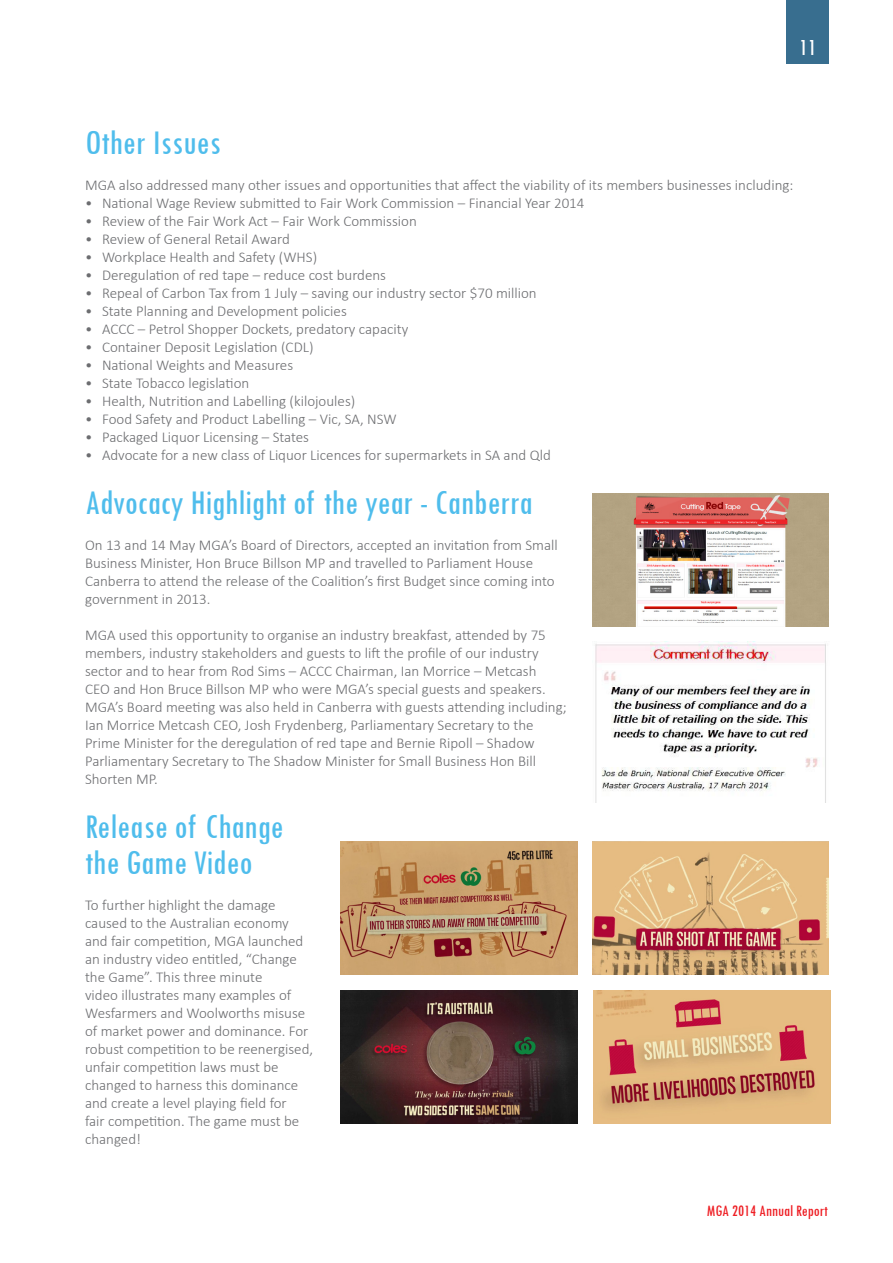
<style>
.page{position:relative;width:893px;height:1263px;background:#fff}
.page>*{position:absolute;margin:0;border:0;box-sizing:border-box;transform-origin:0 0}
.Paragraph_Headings{font:condensed 36px/36px "Tw Cen";color:#4fbdec}
.t1{font:condensed 24px "Tw Cen";color:#fff}
.t2{font:condensed 16.5px "Tw Cen";color:#ee1d23}
.Main_Body{font:300 15px/18px "Calibri";color:#6c6d70}
</style>
<div class="page">
<div style="left:787px;top:0;width:42px;height:64px;background:#386e8f"></div>
<img style="left:340px;top:841px;width:237px;height:134px">
<img style="left:594px;top:991px;width:237px;height:132px">
<img style="left:340px;top:990px;width:237px;height:133px">
<img style="left:592px;top:841px;width:237px;height:134px">
<img style="left:592px;top:493px;width:237px;height:133px">
<img style="left:595px;top:641px;width:231px;height:161px">
<h2 class="t1" style="left:799px;top:33px;width:19px">11</h2>
<p class="Paragraph_Headings" style="left:85px;top:124px;width:137px">Other Issues</p>
<p class="Main_Body" style="left:85px;top:176px;width:710px">MGA also addressed many other issues and opportunities that affect the viability of its members businesses including:</p>
<p class="Main_Body" style="left:85px;top:194px;width:501px">• National Wage Review submitted to Fair Work Commission – Financial Year 2014</p>
<p class="Main_Body" style="left:85px;top:212px;width:333px">• Review of the Fair Work Act – Fair Work Commission</p>
<p class="Main_Body" style="left:85px;top:230px;width:206px">• Review of General Retail Award</p>
<p class="Main_Body" style="left:85px;top:248px;width:234px">• Workplace Health and Safety (WHS)</p>
<p class="Main_Body" style="left:85px;top:266px;width:303px">• Deregulation of red tape – reduce cost burdens</p>
<p class="Main_Body" style="left:85px;top:284px;width:453px">• Repeal of Carbon Tax from 1 July – saving our industry sector $70 million</p>
<p class="Main_Body" style="left:85px;top:302px;width:263px">• State Planning and Development policies</p>
<p class="Main_Body" style="left:85px;top:320px;width:325px">• ACCC – Petrol Shopper Dockets, predatory capacity</p>
<p class="Main_Body" style="left:85px;top:338px;width:230px">• Container Deposit Legislation (CDL)</p>
<p class="Main_Body" style="left:85px;top:356px;width:210px">• National Weights and Measures</p>
<p class="Main_Body" style="left:85px;top:374px;width:166px">• State Tobacco legislation</p>
<p class="Main_Body" style="left:85px;top:392px;width:272px">• Health, Nutrition and Labelling (kilojoules)</p>
<p class="Main_Body" style="left:85px;top:410px;width:313px">• Food Safety and Product Labelling – Vic, SA, NSW</p>
<p class="Main_Body" style="left:85px;top:428px;width:225px">• Packaged Liquor Licensing – States</p>
<p class="Main_Body" style="left:85px;top:446px;width:467px">• Advocate for a new class of Liquor Licences for supermarkets in SA and Qld</p>
<p class="Paragraph_Headings" style="left:85px;top:484px;width:449px">Advocacy Highlight of the year - Canberra</p>
<p class="Main_Body" style="left:85px;top:536px;width:474px">On 13 and 14 May MGA’s Board of Directors, accepted an invitation from Small Business Minister, Hon Bruce Billson MP and travelled to Parliament House Canberra to attend the release of the Coalition’s first Budget since coming into government in 2013.</p>
<p class="Main_Body" style="left:85px;top:626px;width:483px">MGA used this opportunity to organise an industry breakfast, attended by 75 members, industry stakeholders and guests to lift the profile of our industry sector and to hear from Rod Sims – ACCC Chairman, Ian Morrice – Metcash<br>CEO and Hon Bruce Billson MP who were MGA’s special guests and speakers.<br>MGA’s Board meeting was also held in Canberra with guests attending including; Ian Morrice Metcash CEO, Josh Frydenberg, Parliamentary Secretary to the Prime Minister for the deregulation of red tape and Bernie Ripoll – Shadow Parliamentary Secretary to The Shadow Minister for Small Business Hon Bill Shorten MP.</p>
<p class="Paragraph_Headings" style="left:85px;top:808px;width:200px">Release of Change the Game Video</p>
<p class="Main_Body" style="left:85px;top:896px;width:230px">To further highlight the damage caused to the Australian economy and fair competition, MGA launched an industry video entitled, “Change the Game”. This three minute<br>video illustrates many examples of<br>Wesfarmers and Woolworths misuse of market power and dominance. For robust competition to be reenergised, unfair competition laws must be changed to harness this dominance and create a level playing field for<br>fair competition. The game must be changed!</p>
<p class="t2" style="left:707px;top:1201px;width:123px">MGA 2014 Annual Report</p>
</div>
